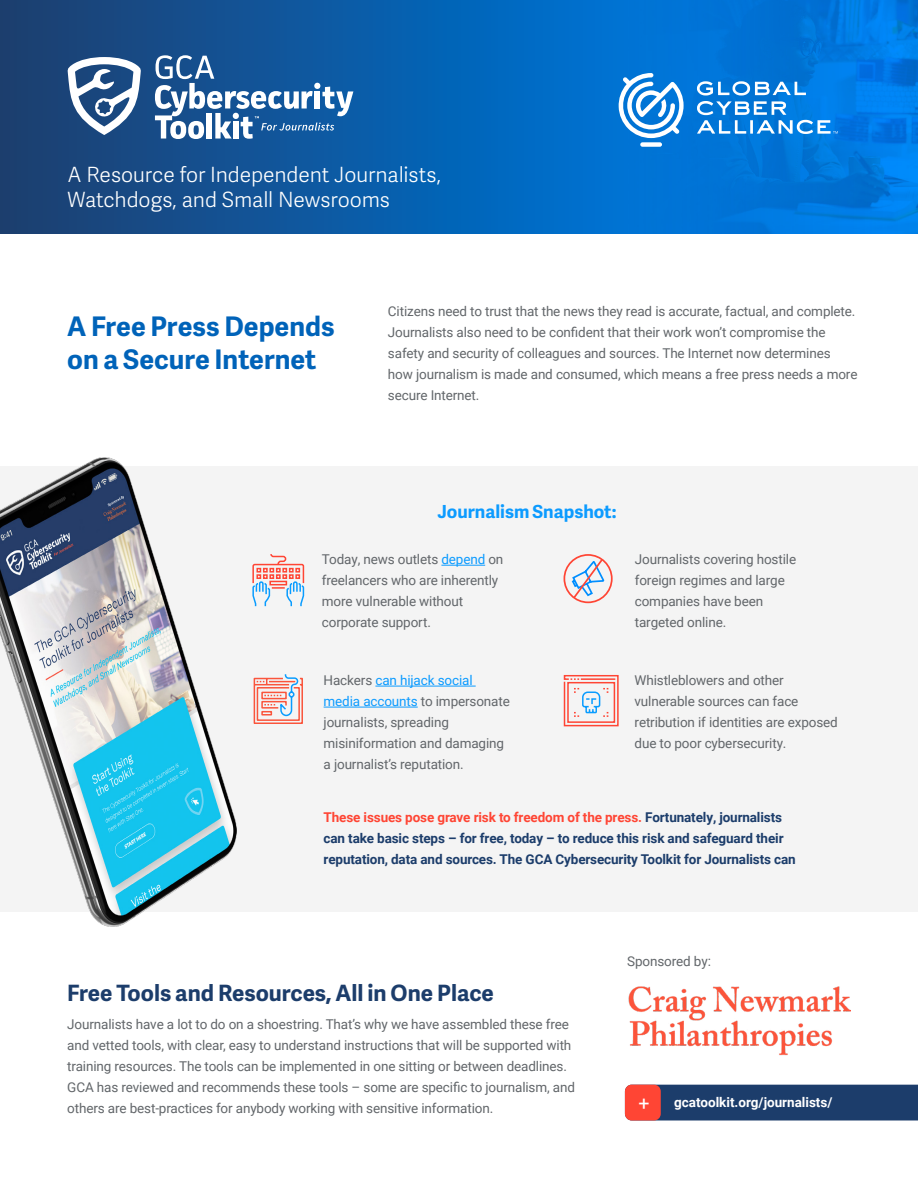
<style>
.page{position:relative;width:918px;height:1188px;background:#fff}
.page>*{position:absolute;margin:0;border:0;box-sizing:border-box;transform-origin:0 0}
.t1{font:700 27px/32.4px "Adelle Sans";color:#0063b9}
.t2{font:700 22.5px "Adelle Sans";color:#1c3d6b}
.t3{font:300 21px/25.2px "Adelle Sans";letter-spacing:-.005em;color:#fff}
.t4{font:19.5px "Roboto";color:#fff}
.t5{font:700 18px "Adelle Sans";color:#0c9bff}
.t6{font:13.5px/21px "Roboto";letter-spacing:-.01em;color:#62666a}
.t7{font:700 13.5px/21px "Roboto";letter-spacing:-.01em;color:#1c3d6b}
.t8{font:700 13.5px "Roboto";color:#fff}
.s1{color:#0c9bff}
.s2{color:#ff4534}
</style>
<div class="page">
<div style="left:0;top:466px;width:918px;height:446px;background:#f4f4f4"></div>
<div style="left:625px;top:1085px;width:293px;height:36px;background:#1c3d6b"></div>
<img style="left:0;top:0;width:918px;height:233px">
<svg style="left:67px;top:57px;width:75px;height:78px"></svg>
<svg style="left:155px;top:55px;width:198px;height:84px"></svg>
<div style="left:625px;top:1085px;width:36px;height:36px;background:#ff4534;border-radius:7px"></div>
<img style="left:628px;top:986px;width:222px;height:70px">
<svg style="left:253px;top:674px;width:50px;height:50px"></svg>
<hr style="left:441px;top:565px;width:44px;height:1px;background:#0c9bff">
<hr style="left:375px;top:686px;width:101px;height:1px;background:#0c9bff">
<hr style="left:324px;top:707px;width:94px;height:1px;background:#0c9bff">
<div style="left:564px;top:554px;width:49px;height:49px;border:2px solid #ff4534;border-radius:50%"></div>
<svg style="left:571px;top:557px;width:35px;height:43px"></svg>
<svg style="left:252px;top:554px;width:53px;height:53px"></svg>
<img style="left:0;top:458px;width:236px;height:468px">
<svg style="left:563px;top:675px;width:56px;height:52px"></svg>
<div style="left:640px;top:142px;width:22px;height:5px;background:#fff;border-radius:2px"></div>
<svg style="left:619px;top:73px;width:65px;height:65px"></svg>
<svg style="left:697px;top:81px;width:141px;height:53px;background:#3a97e4"></svg>
<h3 class="t3" style="left:68px;top:161px;width:375px">A Resource for Independent Journalists,<br>Watchdogs, and Small Newsrooms</h3>
<h1 class="t1" style="left:67px;top:309px;width:269px">A Free Press Depends on a Secure Internet</h1>
<p class="t6" style="left:388px;top:300px;width:471px">Citizens need to trust that the news they read is accurate, factual, and complete.<br>Journalists also need to be confident that their work won’t compromise the safety and security of colleagues and sources. The Internet now determines how journalism is made and consumed, which means a free press needs a more secure Internet.</p>
<h3 class="t5" style="left:437px;top:498px;width:181px">Journalism Snapshot:</h3>
<p class="t6" style="left:322px;top:548px;width:183px">Today, news outlets <span class="s1">depend</span> on freelancers who are inherently more vulnerable without corporate support.</p>
<p class="t6" style="left:635px;top:548px;width:163px">Journalists covering hostile foreign regimes and large companies have been targeted online.</p>
<p class="t6" style="left:324px;top:669px;width:188px">Hackers <span class="s1">can hijack social media accounts</span> to impersonate journalists, spreading misiniformation and damaging a journalist’s reputation.</p>
<p class="t6" style="left:635px;top:669px;width:205px">Whistleblowers and other vulnerable sources can face retribution if identities are exposed due to poor cybersecurity.</p>
<p class="t7" style="left:324px;top:806px;width:474px"><span class="s2">These issues pose grave risk to freedom of the press.</span> Fortunately, journalists can take basic steps – for free, today – to reduce this risk and safeguard their reputation, data and sources. The GCA Cybersecurity Toolkit for Journalists can</p>
<h2 class="t2" style="left:67px;top:977px;width:428px">Free Tools and Resources, All in One Place</h2>
<p class="t6" style="left:67px;top:1013px;width:509px">Journalists have a lot to do on a shoestring. That’s why we have assembled these free and vetted tools, with clear, easy to understand instructions that will be supported with training resources. The tools can be implemented in one sitting or between deadlines.<br>GCA has reviewed and recommends these tools – some are specific to journalism, and others are best-practices for anybody working with sensitive information.</p>
<p class="t6" style="left:627px;top:950px;width:85px">Sponsored by:</p>
<h3 class="t4" style="left:638px;top:1089px;width:13px">+</h3>
<p class="t8" style="left:674px;top:1093px;width:160px">gcatoolkit.org/journalists/</p>
</div>
